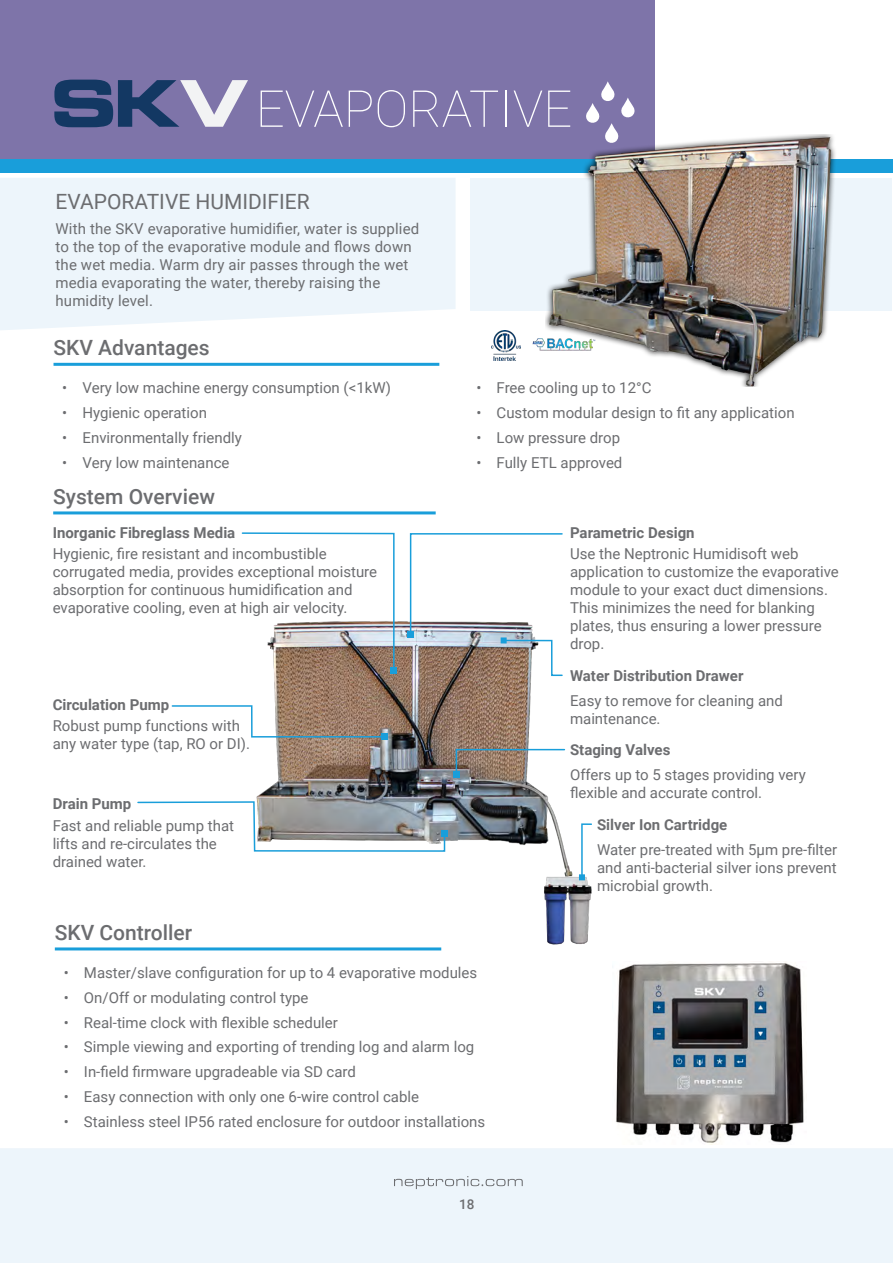
<style>
.page{position:relative;width:893px;height:1263px;background:#fff}
.page>*{position:absolute;margin:0;border:0;box-sizing:border-box;transform-origin:0 0}
.t1{font:100 51px "Roboto";color:#fff}
.t2{font:500 21px "Roboto";color:#6c6d70}
.t3{font:21px "Roboto";color:#6c6d70}
.t4{font:15px/18px "Roboto";color:#6c6d70}
.t5{font:700 15px "Roboto";color:#6c6d70}
.t6{font:500 13.5px "Roboto";color:#6c6d70}
</style>
<div class="page">
<div style="left:0;top:1148px;width:893px;height:115px;background:#edf5fb"></div>
<svg style="left:394px;top:1176px;width:129px;height:13px"></svg>
<div style="left:0;top:0;width:654px;height:159px;background:#7e74a9"></div>
<div style="left:0;top:178px;width:456px;height:152px;background:#edf5fb"></div>
<div style="left:470px;top:178px;width:421px;height:132px;background:#edf5fb"></div>
<div style="left:0;top:159px;width:893px;height:13px;background:#199eda"></div>
<hr style="left:54px;top:363px;width:385px;height:3px;background:#199eda">
<hr style="left:53px;top:511px;width:383px;height:3px;background:#199eda">
<img style="left:544px;top:880px;width:48px;height:65px">
<img style="left:256px;top:621px;width:324px;height:260px">
<svg style="left:241px;top:532px;width:156px;height:141px"></svg>
<img style="left:408px;top:533px;width:155px;height:144px">
<svg style="left:453px;top:748px;width:113px;height:29px"></svg>
<svg style="left:137px;top:800px;width:310px;height:52px"></svg>
<svg style="left:171px;top:704px;width:216px;height:36px"></svg>
<svg style="left:579px;top:823px;width:13px;height:57px"></svg>
<img style="left:615px;top:963px;width:189px;height:182px">
<svg style="left:54px;top:80px;width:194px;height:47px"></svg>
<hr style="left:55px;top:947px;width:386px;height:3px;background:#199eda">
<img style="left:546px;top:135px;width:295px;height:251px">
<img style="left:532px;top:338px;width:64px;height:16px">
<img style="left:491px;top:331px;width:29px;height:30px">
<svg style="left:585px;top:81px;width:50px;height:62px"></svg>
<p class="t1" style="left:256px;top:73px;width:318px">EVAPORATIVE</p>
<p class="t3" style="left:56px;top:187px;width:256px">EVAPORATIVE HUMIDIFIER</p>
<p class="t4" style="left:56px;top:219px;width:365px">With the SKV evaporative humidifier, water is supplied to the top of the evaporative module and flows down the wet media. Warm dry air passes through the wet media evaporating the water, thereby raising the humidity level.</p>
<p class="t2" style="left:54px;top:333px;width:158px">SKV Advantages</p>
<p class="t4" style="left:62px;top:378px;width:330px">• Very low machine energy consumption (&lt;1kW)</p>
<p class="t4" style="left:62px;top:403px;width:146px">• Hygienic operation</p>
<p class="t4" style="left:62px;top:428px;width:181px">• Environmentally friendly</p>
<p class="t4" style="left:62px;top:453px;width:169px">• Very low maintenance</p>
<p class="t2" style="left:53px;top:482px;width:163px">System Overview</p>
<p class="t5" style="left:53px;top:522px;width:184px">Inorganic Fibreglass Media</p>
<p class="t4" style="left:53px;top:544px;width:326px">Hygienic, fire resistant and incombustible corrugated media, provides exceptional moisture absorption for continuous humidification and evaporative cooling, even at high air velocity.</p>
<p class="t5" style="left:53px;top:694px;width:118px">Circulation Pump</p>
<p class="t4" style="left:53px;top:716px;width:199px">Robust pump functions with any water type (tap, RO or DI).</p>
<p class="t5" style="left:53px;top:793px;width:80px">Drain Pump</p>
<p class="t4" style="left:53px;top:816px;width:183px">Fast and reliable pump that lifts and re-circulates the drained water.</p>
<p class="t2" style="left:55px;top:918px;width:139px">SKV Controller</p>
<p class="t4" style="left:476px;top:378px;width:177px">• Free cooling up to 12°C</p>
<p class="t4" style="left:476px;top:403px;width:320px">• Custom modular design to fit any application</p>
<p class="t4" style="left:476px;top:428px;width:145px">• Low pressure drop</p>
<p class="t4" style="left:476px;top:453px;width:148px">• Fully ETL approved</p>
<p class="t5" style="left:570px;top:522px;width:126px">Parametric Design</p>
<p class="t4" style="left:570px;top:544px;width:270px">Use the Neptronic Humidisoft web application to customize the evaporative module to your exact duct dimensions.<br>This minimizes the need for blanking plates, thus ensuring a lower pressure drop.</p>
<p class="t5" style="left:570px;top:665px;width:175px">Water Distribution Drawer</p>
<p class="t4" style="left:570px;top:691px;width:214px">Easy to remove for cleaning and maintenance.</p>
<p class="t5" style="left:570px;top:739px;width:102px">Staging Valves</p>
<p class="t4" style="left:570px;top:765px;width:237px">Offers up to 5 stages providing very flexible and accurate control.</p>
<p class="t5" style="left:597px;top:814px;width:132px">Silver Ion Cartridge</p>
<p class="t4" style="left:597px;top:840px;width:242px;text-align:justify">Water pre-treated with 5µm pre-filter and anti-bacterial silver ions prevent microbial growth.</p>
<p class="t4" style="left:64px;top:963px;width:415px">• Master/slave configuration for up to 4 evaporative modules</p>
<p class="t4" style="left:64px;top:988px;width:246px">• On/Off or modulating control type</p>
<p class="t4" style="left:64px;top:1013px;width:276px">• Real-time clock with flexible scheduler</p>
<p class="t4" style="left:64px;top:1037px;width:412px">• Simple viewing and exporting of trending log and alarm log</p>
<p class="t4" style="left:64px;top:1062px;width:294px">• In-field firmware upgradeable via SD card</p>
<p class="t4" style="left:64px;top:1087px;width:357px">• Easy connection with only one 6-wire control cable</p>
<p class="t4" style="left:64px;top:1112px;width:423px">• Stainless steel IP56 rated enclosure for outdoor installations</p>
<p class="t6" style="left:459px;top:1195px;width:17px">18</p>
</div>
